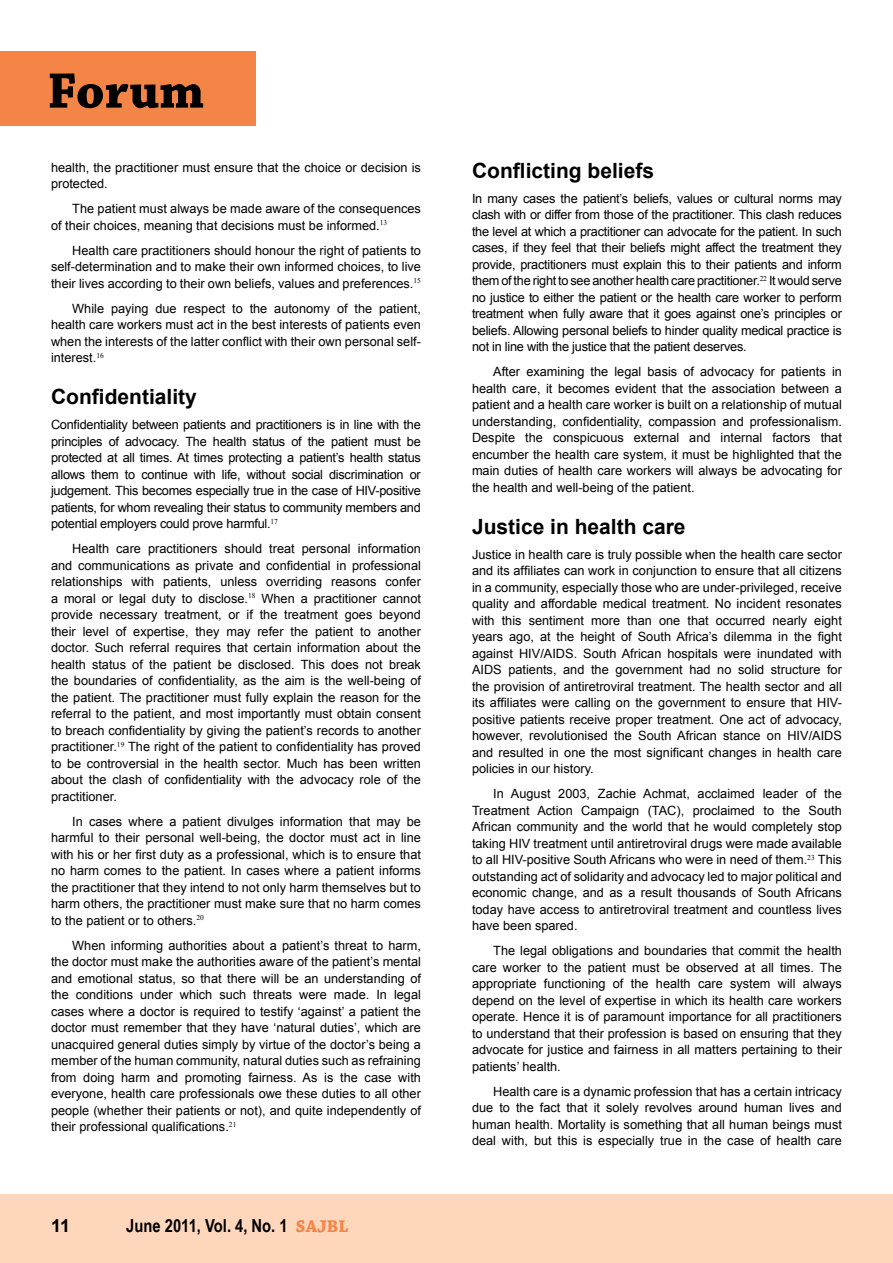
<style>
.page{position:relative;width:893px;height:1263px;background:#fff}
.page>*{position:absolute;margin:0;border:0;box-sizing:border-box;transform-origin:0 0}
.t1{font:700 52.5px "Chaparral Pro";color:#000}
.t2{font:700 21px "Arial";color:#000}
.t3{font:700 18px "Arial";color:#000}
.t4{font:700 18px "Arial Narrow";color:#000}
.t5{font:12.75px/16.5px "Arial";color:#000;text-align:justify}
.s1{font-family:"Chaparral Pro";color:#f58546}
</style>
<div class="page">
<div style="left:0;top:1195px;width:893px;height:68px;background:#fdd6bc"></div>
<div style="left:0;top:51px;width:255px;height:74px;background:#f58546"></div>
<h1 class="t1" style="left:47px;top:60px;width:159px">Forum</h1>
<p class="t5" style="left:51px;top:159px;width:371px">health, the practitioner must ensure that the choice or decision is protected.</p>
<p class="t5" style="left:51px;top:200px;width:371px;text-indent:21px">The patient must always be made aware of the consequences of their choices, meaning that decisions must be informed.<sup>13</sup></p>
<p class="t5" style="left:51px;top:242px;width:371px;text-indent:21px">Health care practitioners should honour the right of patients to self-determination and to make their own informed choices, to live their lives according to their own beliefs, values and preferences.<sup>15</sup></p>
<p class="t5" style="left:51px;top:300px;width:371px;text-indent:21px">While paying due respect to the autonomy of the patient, health care workers must act in the best interests of patients even when the interests of the latter conflict with their own personal self&shy;interest.<sup>16</sup></p>
<h2 class="t2" style="left:51px;top:383px;width:147px">Confidentiality</h2>
<p class="t5" style="left:51px;top:417px;width:371px">Confidentiality between patients and practitioners is in line with the principles of advocacy. The health status of the patient must be protected at all times. At times protecting a patient’s health status allows them to continue with life, without social discrimination or judgement. This becomes especially true in the case of HIV-positive patients, for whom revealing their status to community members and potential employers could prove harmful.<sup>17</sup></p>
<p class="t5" style="left:51px;top:541px;width:371px;text-indent:21px">Health care practitioners should treat personal information and communications as private and confidential in professional relationships with patients, unless overriding reasons confer a moral or legal duty to disclose.<sup>18</sup> When a practitioner cannot provide necessary treatment, or if the treatment goes beyond their level of expertise, they may refer the patient to another doctor. Such referral requires that certain information about the health status of the patient be disclosed. This does not break the boundaries of confidentiality, as the aim is the well-being of the patient. The practitioner must fully explain the reason for the referral to the patient, and most importantly must obtain consent to breach confidentiality by giving the patient’s records to another practitioner.<sup>19</sup> The right of the patient to confidentiality has proved to be controversial in the health sector. Much has been written about the clash of confidentiality with the advocacy role of the practitioner.</p>
<p class="t5" style="left:51px;top:813px;width:371px;text-indent:21px">In cases where a patient divulges information that may be harmful to their personal well-being, the doctor must act in line with his or her first duty as a professional, which is to ensure that no harm comes to the patient. In cases where a patient informs the practitioner that they intend to not only harm themselves but to harm others, the practitioner must make sure that no harm comes to the patient or to others.<sup>20</sup></p>
<p class="t5" style="left:51px;top:937px;width:371px;text-indent:21px">When informing authorities about a patient’s threat to harm, the doctor must make the authorities aware of the patient’s mental and emotional status, so that there will be an understanding of the conditions under which such threats were made. In legal cases where a doctor is required to testify ‘against’ a patient the doctor must remember that they have ‘natural duties’, which are unacquired general duties simply by virtue of the doctor’s being a member of the human community, natural duties such as refraining from doing harm and promoting fairness. As is the case with everyone, health care professionals owe these duties to all other people (whether their patients or not), and quite independently of their professional qualifications.<sup>21</sup></p>
<h3 class="t3" style="left:51px;top:1213px;width:21px">11</h3>
<h3 class="t4" style="left:126px;top:1211px;width:224px">June 2011, Vol. 4, No. 1 <span class="s1">SAJBL</span></h3>
<h3 class="t3" style="left:115px;top:1213px;width:305px">December 2010, Vol. 3, No. 2 <span class="s1">SAJBL</span></h3>
<h2 class="t2" style="left:472px;top:156px;width:184px">Conflicting beliefs</h2>
<p class="t5" style="left:472px;top:190px;width:371px">In many cases the patient’s beliefs, values or cultural norms may clash with or differ from those of the practitioner. This clash reduces the level at which a practitioner can advocate for the patient. In such cases, if they feel that their beliefs might affect the treatment they provide, practitioners must explain this to their patients and inform them of the right to see another health care practitioner.<sup>22</sup> It would serve no justice to either the patient or the health care worker to perform treatment when fully aware that it goes against one’s principles or beliefs. Allowing personal beliefs to hinder quality medical practice is not in line with the justice that the patient deserves.</p>
<p class="t5" style="left:472px;top:363px;width:371px;text-indent:21px">After examining the legal basis of advocacy for patients in health care, it becomes evident that the association between a patient and a health care worker is built on a relationship of mutual understanding, confidentiality, compassion and professionalism.<br>Despite the conspicuous external and internal factors that encumber the health care system, it must be highlighted that the main duties of health care workers will always be advocating for the health and well-being of the patient.</p>
<h2 class="t2" style="left:472px;top:513px;width:215px">Justice in health care</h2>
<p class="t5" style="left:472px;top:546px;width:371px">Justice in health care is truly possible when the health care sector and its affiliates can work in conjunction to ensure that all citizens in a community, especially those who are under-privileged, receive quality and affordable medical treatment. No incident resonates with this sentiment more than one that occurred nearly eight years ago, at the height of South Africa’s dilemma in the fight against HIV/AIDS. South African hospitals were inundated with AIDS patients, and the government had no solid structure for the provision of antiretroviral treatment. The health sector and all its affiliates were calling on the government to ensure that HIV&shy;positive patients receive proper treatment. One act of advocacy, however, revolutionised the South African stance on HIV/AIDS and resulted in one the most significant changes in health care policies in our history.</p>
<p class="t5" style="left:472px;top:786px;width:371px;text-indent:21px">In August 2003, Zachie Achmat, acclaimed leader of the Treatment Action Campaign (TAC), proclaimed to the South African community and the world that he would completely stop taking HIV treatment until antiretroviral drugs were made available to all HIV-positive South Africans who were in need of them.<sup>23</sup> This outstanding act of solidarity and advocacy led to major political and economic change, and as a result thousands of South Africans today have access to antiretroviral treatment and countless lives have been spared.</p>
<p class="t5" style="left:472px;top:943px;width:371px;text-indent:21px">The legal obligations and boundaries that commit the health care worker to the patient must be observed at all times. The appropriate functioning of the health care system will always depend on the level of expertise in which its health care workers operate. Hence it is of paramount importance for all practitioners to understand that their profession is based on ensuring that they advocate for justice and fairness in all matters pertaining to their patients’ health.</p>
<p class="t5" style="left:472px;top:1083px;width:371px;text-indent:21px">Health care is a dynamic profession that has a certain intricacy due to the fact that it solely revolves around human lives and human health. Mortality is something that all human beings must deal with, but this is especially true in the case of health care</p>
</div>
